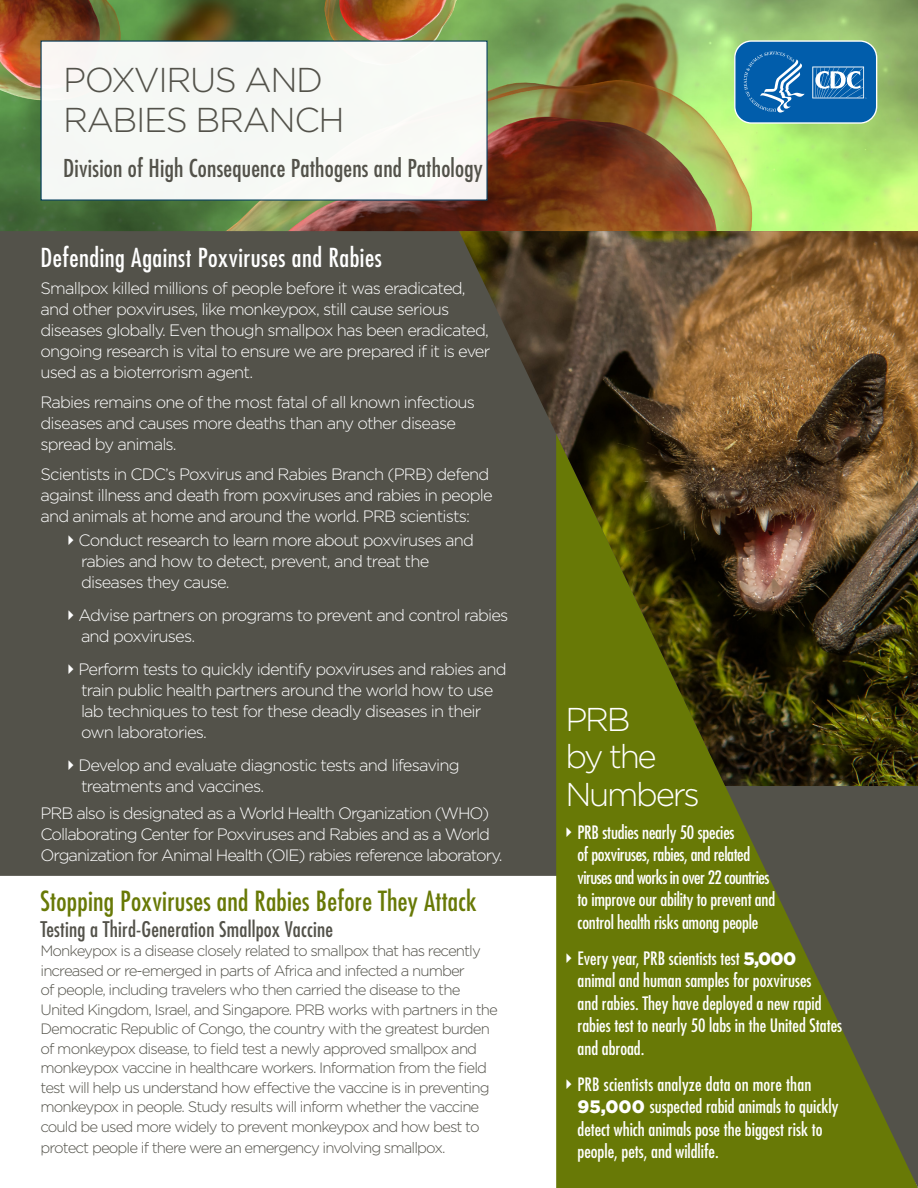
<style>
.page{position:relative;width:918px;height:1188px;background:#fff}
.page>*{position:absolute;margin:0;border:0;box-sizing:border-box;transform-origin:0 0}
.t1{font:300 34.5px/40.5px "Gotham";letter-spacing:-.04em;color:#53524a}
.t2{font:300 33px/37.5px "Gotham";letter-spacing:-.07em;color:#fff}
.t3{font:condensed 27px "Futura Std";letter-spacing:.01em;color:#687906}
.t4{font:condensed 25.5px "Futura Std";letter-spacing:.02em;color:#fff}
.t5{font:condensed 24px "Futura Std";letter-spacing:.01em;color:#53524a}
.t6{font:condensed 21px "Futura Std";letter-spacing:.01em;color:#53524a}
.t7{font:condensed 18px/22.5px "Futura Std";color:#fff}
.t8{font:300 16.5px/21px "Gotham";letter-spacing:-.05em;color:#fff}
.t9{font:300 15px/19.5px "Gotham";letter-spacing:-.06em;color:#53524a}
.s1{font-family:"Gotham";font-weight:900;font-stretch:normal}
</style>
<div class="page">
<img style="left:0;top:0;width:918px;height:231px">
<div style="left:0;top:231px;width:459px;height:645px;background:#53524a"></div>
<div style="left:40px;top:40px;width:448px;height:161px;background:#f6f8f5;border:1px solid #003a5d"></div>
<svg style="left:733px;top:40px;width:145px;height:84px;background:#2c79b4"></svg>
<svg style="left:459px;top:786px;width:459px;height:402px;fill:#687906"></svg>
<img style="left:459px;top:231px;width:459px;height:555px">
<svg style="left:40px;top:545px;width:14px;height:1px"></svg>
<svg style="left:69px;top:535px;width:5px;height:10px"></svg>
<svg style="left:40px;top:620px;width:14px;height:1px"></svg>
<svg style="left:69px;top:610px;width:5px;height:10px"></svg>
<svg style="left:40px;top:674px;width:14px;height:1px"></svg>
<svg style="left:69px;top:664px;width:5px;height:10px"></svg>
<svg style="left:40px;top:770px;width:14px;height:1px"></svg>
<svg style="left:69px;top:760px;width:5px;height:10px"></svg>
<svg style="left:567px;top:827px;width:5px;height:10px"></svg>
<svg style="left:567px;top:953px;width:5px;height:10px"></svg>
<svg style="left:567px;top:1079px;width:5px;height:10px"></svg>
<h1 class="t1" style="left:63px;top:58px;width:283px">POXVIRUS AND<br>RABIES BRANCH</h1>
<h3 class="t5" style="left:63px;top:154px;width:421px">Division of High Consequence Pathogens and Pathology</h3>
<h3 class="t4" style="left:40px;top:243px;width:343px">Defending Against Poxviruses and Rabies</h3>
<p class="t8" style="left:40px;top:277px;width:451px">Smallpox killed millions of people before it was eradicated, and other poxviruses, like monkeypox, still cause serious diseases globally. Even though smallpox has been eradicated, ongoing research is vital to ensure we are prepared if it is ever used as a bioterrorism agent.</p>
<p class="t8" style="left:40px;top:392px;width:436px">Rabies remains one of the most fatal of all known infectious diseases and causes more deaths than any other disease spread by animals.</p>
<p class="t8" style="left:40px;top:464px;width:454px">Scientists in CDC’s Poxvirus and Rabies Branch (PRB) defend against illness and death from poxviruses and rabies in people and animals at home and around the world. PRB scientists:</p>
<p class="t8" style="left:79px;top:529px;width:397px">Conduct research to learn more about poxviruses and rabies and how to detect, prevent, and treat the diseases they cause.</p>
<p class="t8" style="left:78px;top:604px;width:431px">Advise partners on programs to prevent and control rabies and poxviruses.</p>
<p class="t8" style="left:79px;top:658px;width:430px">Perform tests to quickly identify poxviruses and rabies and train public health partners around the world how to use lab techniques to test for these deadly diseases in their own laboratories.</p>
<p class="t8" style="left:79px;top:754px;width:383px">Develop and evaluate diagnostic tests and lifesaving treatments and vaccines.</p>
<p class="t8" style="left:41px;top:802px;width:463px">PRB also is designated as a World Health Organization (WHO)<br>Collaborating Center for Poxviruses and Rabies and as a World<br>Organization for Animal Health (OIE) rabies reference laboratory.</p>
<h3 class="t3" style="left:40px;top:885px;width:438px">Stopping Poxviruses and Rabies Before They Attack</h3>
<p class="t6" style="left:40px;top:916px;width:294px">Testing a Third-Generation Smallpox Vaccine</p>
<p class="t9" style="left:40px;top:941px;width:459px">Monkeypox is a disease closely related to smallpox that has recently increased or re-emerged in parts of Africa and infected a number<br>of people, including travelers who then carried the disease to the United Kingdom, Israel, and Singapore. PRB works with partners in the Democratic Republic of Congo, the country with the greatest burden of monkeypox disease, to field test a newly approved smallpox and monkeypox vaccine in healthcare workers. Information from the field test will help us understand how effective the vaccine is in preventing monkeypox in people. Study results will inform whether the vaccine could be used more widely to prevent monkeypox and how best to</p>
<p class="t9" style="left:40px;top:1137px;width:407px">protect people if there were an emergency involving smallpox.</p>
<h2 class="t2" style="left:566px;top:699px;width:136px">PRB<br>by the<br>Numbers</h2>
<p class="t7" style="left:577px;top:821px;width:199px">PRB studies nearly 50 species<br>of poxviruses, rabies, and related viruses and works in over 22 countries to improve our ability to prevent and control health risks among people</p>
<p class="t7" style="left:577px;top:947px;width:266px">Every year, PRB scientists test <span class="s1">5,000<br></span>animal and human samples for poxviruses<br>and rabies. They have deployed a new rapid rabies test to nearly 50 labs in the United States and abroad.</p>
<p class="t7" style="left:577px;top:1073px;width:262px">PRB scientists analyze data on more than <span class="s1">95,000</span> suspected rabid animals to quickly detect which animals pose the biggest risk to people, pets, and wildlife.</p>
</div>
